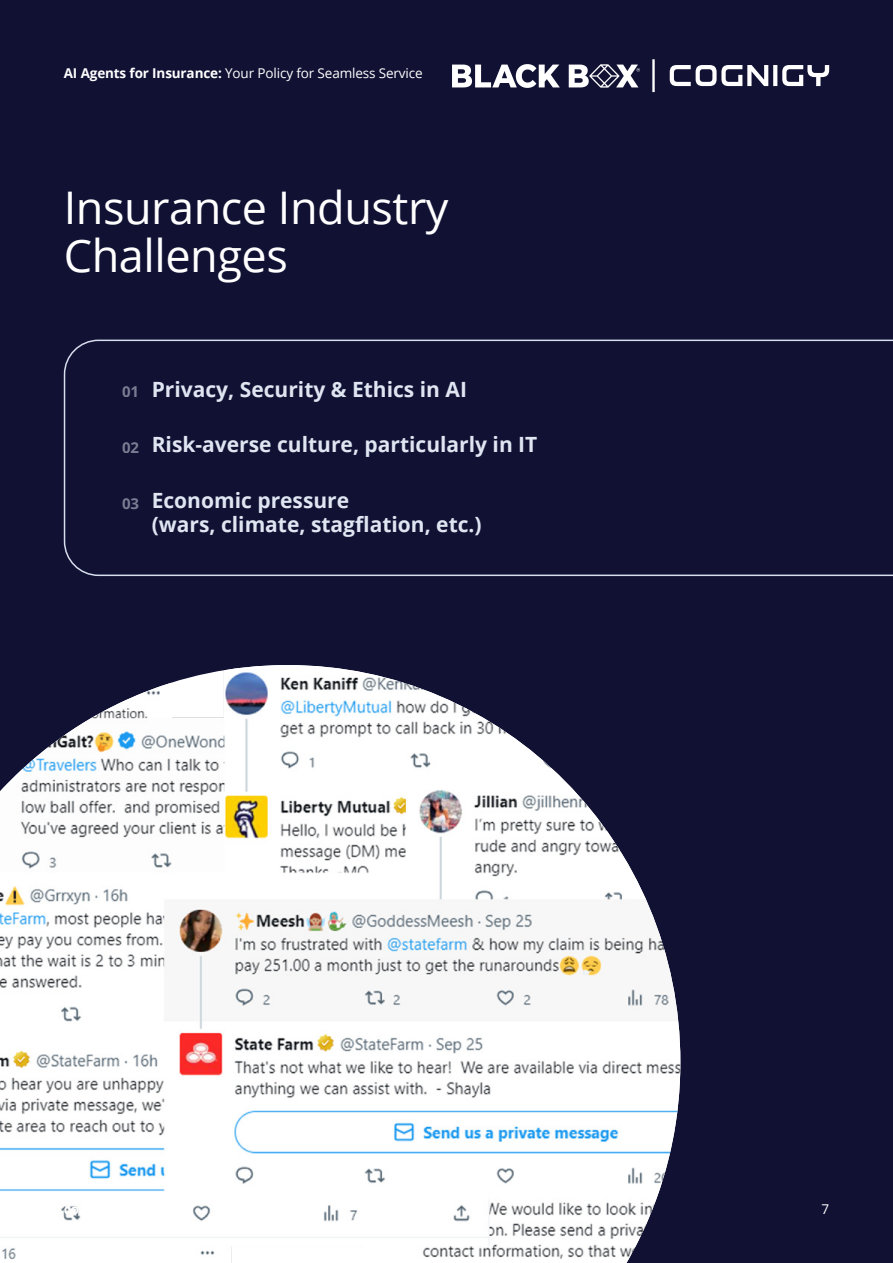
<style>
.page{position:relative;width:893px;height:1263px;background:#111134}
.page>*{position:absolute;margin:0;border:0;box-sizing:border-box;transform-origin:0 0}
.t1{font:45px/48px "Open Sans";letter-spacing:-.01em;color:#fff}
.t2{font:32.25px "Gadugi";color:#fff}
.t3{font:700 21px/24px "Open Sans";color:#dfe5f1}
.t4{font:700 15px "Open Sans";color:#e3e9f3}
.t5{font:13.5px "Open Sans";letter-spacing:-.01em;color:#fff}
.s1{font-weight:700}
.s2{font-size:15px;color:#e3e9f3}
</style>
<div class="page">
<svg style="left:63px;top:339px;width:830px;height:238px"></svg>
<img style="left:0;top:665px;width:680px;height:598px">
<svg style="left:670px;top:65px;width:159px;height:21px"></svg>
<img style="left:452px;top:64px;width:188px;height:24px">
<p class="t5" style="left:64px;top:64px;width:360px"><span class="s1">AI Agents for Insurance:</span> Your Policy for Seamless Service</p>
<h2 class="t2" style="left:650px;top:53px;width:9px">|</h2>
<h1 class="t1" style="left:64px;top:182px;width:386px">Insurance Industry<br>Challenges</h1>
<p class="t3" style="left:122px;top:376px;width:346px"><span class="s2">01</span> Privacy, Security &amp; Ethics in AI</p>
<p class="t3" style="left:152px;top:432px;width:387px">Risk-averse culture, particularly in IT</p>
<p class="t3" style="left:152px;top:488px;width:331px">Economic pressure<br>(wars, climate, stagflation, etc.)</p>
<p class="t4" style="left:122px;top:436px;width:18px">02</p>
<p class="t4" style="left:122px;top:493px;width:18px">03</p>
<p class="t5" style="left:821px;top:1199px;width:9px">7</p>
</div>
